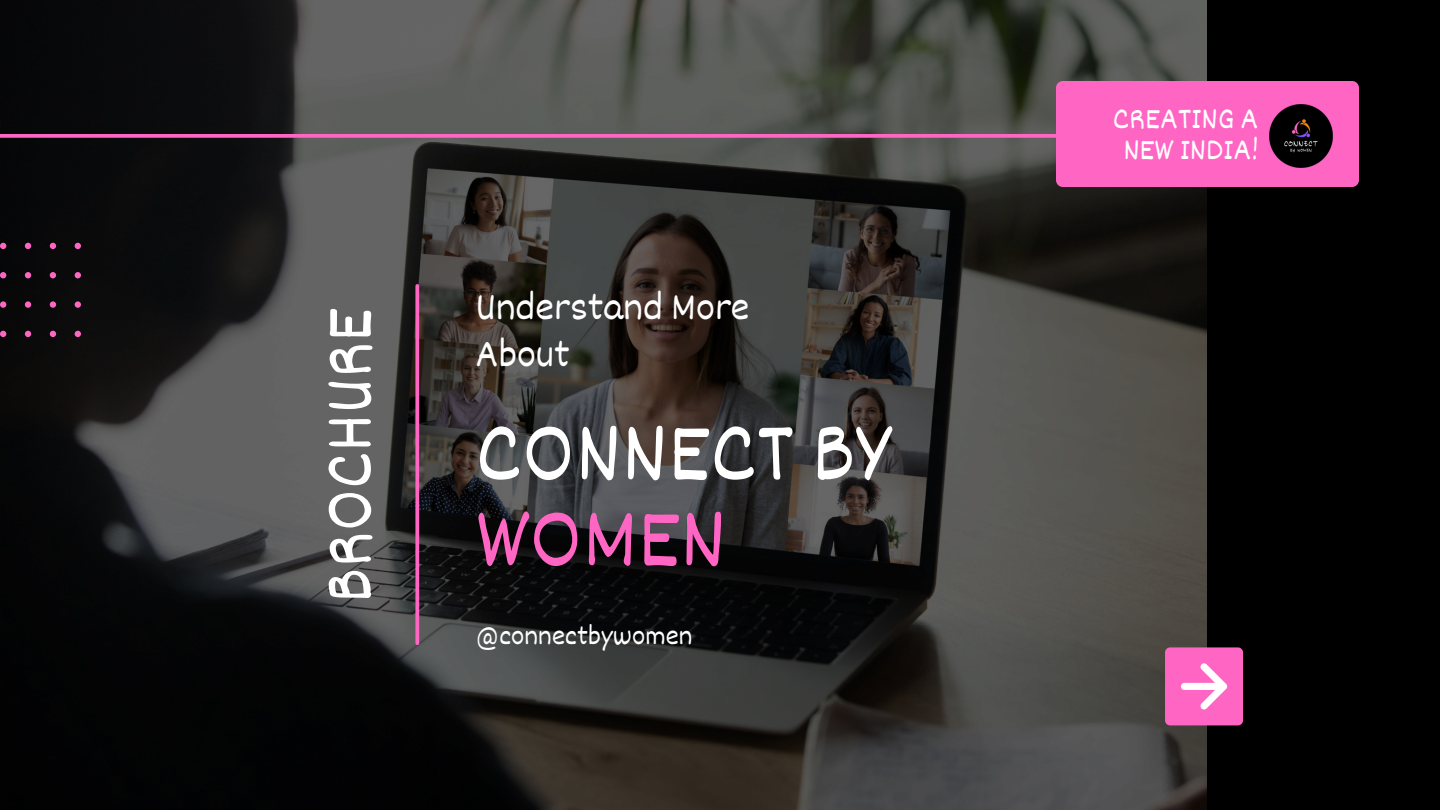
<style>
.page{position:relative;width:1440px;height:810px;background:#fff}
.page>*{position:absolute;margin:0;border:0;box-sizing:border-box;transform-origin:0 0}
.t1{font:88px "Dekko";color:#fff}
.t2{font:88px "Dekko";color:#ff66c4}
.t3{font:70px "Dekko";color:#fff}
.t4{font:40px/47.2px "Dekko";color:#fff}
.t5{font:31px/30.8px "Dekko";color:#fff;text-align:center}
.t6{font:28px "Dekko";color:#fff}
</style>
<div class="page">
<img style="left:0;top:0;width:1207px;height:810px">
<div style="left:1207px;top:0;width:233px;height:810px;background:#000"></div>
<svg style="left:415px;top:286px;width:4px;height:357px"></svg>
<div style="left:1165px;top:647px;width:78px;height:78px;background:#ff66c4;border-radius:5px"></div>
<svg style="left:1181px;top:663px;width:46px;height:47px"></svg>
<svg style="left:0;top:243px;width:81px;height:94px;background:#190f15"></svg>
<div style="left:1056px;top:81px;width:303px;height:106px;background:#ff66c4;border-radius:7px"></div>
<svg style="left:0;top:134px;width:1056px;height:4px;background:#f363bb"></svg>
<img style="left:1269px;top:104px;width:64px;height:64px">
<h3 class="t3" style="left:305px;top:603px;width:296px;rotate:-90deg">BROCHURE</h3>
<p class="t4" style="left:475px;top:281px;width:276px">Understand More<br>About</p>
<h4 class="t1" style="left:475px;top:397px;width:416px">CONNECT BY</h4>
<p class="t2" style="left:475px;top:483px;width:252px">WOMEN</p>
<p class="t6" style="left:475px;top:618px;width:219px">@connectbywomen</p>
<p class="t5" style="left:1113px;top:102px;width:147px">CREATING A<br>NEW INDIA!</p>
</div>
